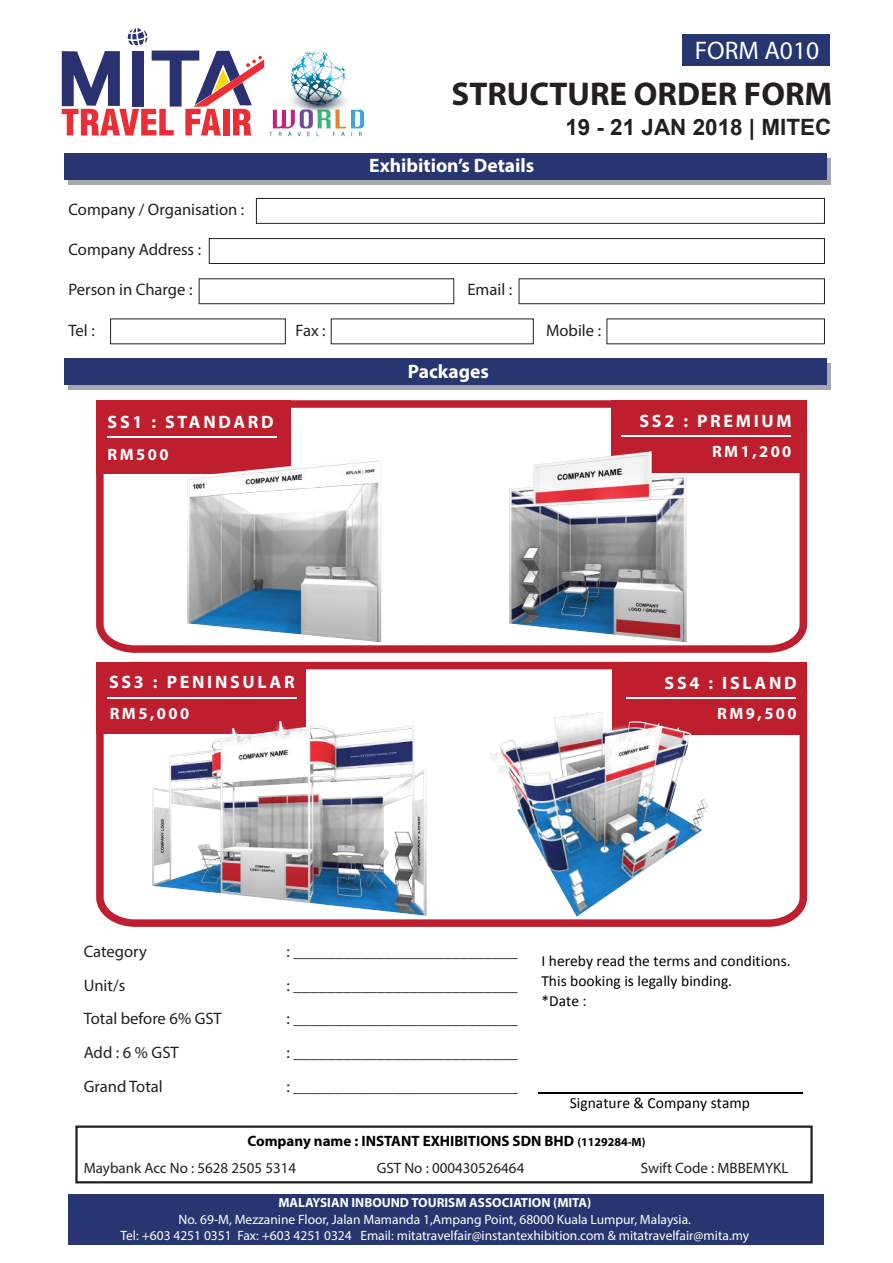
<style>
.page{position:relative;width:893px;height:1263px;background:#fff}
.page>*{position:absolute;margin:0;border:0;box-sizing:border-box;transform-origin:0 0}
.t1{font:700 33px "Myriad Pro";color:#231f20}
.t2{font:25.5px "Myriad Pro";color:#fff}
.t3{font:700 22.5px "Arial";color:#231f20}
.t4{font:700 19.5px "Myriad Pro";color:#fff}
.t5{font:700 18px "Myriad Pro";letter-spacing:.15em;color:#fff}
.t6{font:16.65px "Myriad Pro";color:#231f20}
.t7{font:700 16.5px "Myriad Pro";letter-spacing:.15em;color:#fff}
.t8{font:15.45px/20.4px "Calibri";color:#000}
.t9{font:700 15px/26.5px "Myriad Pro";color:#000}
.t10{font:15px "Myriad Pro";color:#231f20}
.t11{font:13.5px/16.2px "Myriad Pro";color:#fff;text-align:center}
.t12{font:700 13.2px "Myriad Pro";color:#fff}
.s1{font-size:12px}
.s2{font-weight:400;color:#231f20}
</style>
<div class="page">
<hr style="left:539px;top:1092px;width:264px;height:1px;background:#000">
<div style="left:256px;top:198px;width:569px;height:26px;border:1px solid #231f20"></div>
<div style="left:209px;top:238px;width:616px;height:26px;border:1px solid #231f20"></div>
<div style="left:199px;top:278px;width:255px;height:26px;border:1px solid #231f20"></div>
<div style="left:519px;top:278px;width:306px;height:26px;border:1px solid #231f20"></div>
<div style="left:68px;top:1194px;width:756px;height:51px;background:#273571"></div>
<div style="left:69px;top:158px;width:762px;height:27px;background:#a6a8ab"></div>
<div style="left:64px;top:153px;width:762px;height:27px;background:#273571"></div>
<svg style="left:62px;top:28px;width:200px;height:107px"></svg>
<div style="left:683px;top:34px;width:147px;height:32px;background:#273571"></div>
<div style="left:69px;top:363px;width:762px;height:27px;background:#a6a8ab"></div>
<div style="left:64px;top:358px;width:762px;height:27px;background:#273571"></div>
<div style="left:75px;top:1125px;width:738px;height:58px;border:2px solid #231f20"></div>
<svg style="left:96px;top:661px;width:712px;height:266px"></svg>
<svg style="left:96px;top:400px;width:712px;height:253px"></svg>
<div style="left:96px;top:400px;width:195px;height:74px;background:#be1e2d"></div>
<div style="left:612px;top:400px;width:195px;height:72px;background:#be1e2d"></div>
<div style="left:96px;top:662px;width:210px;height:71px;background:#be1e2d"></div>
<div style="left:613px;top:662px;width:194px;height:73px;background:#be1e2d"></div>
<hr style="left:108px;top:437px;width:169px;height:1px;background:#fff">
<hr style="left:621px;top:435px;width:170px;height:1px;background:#fff">
<hr style="left:627px;top:697px;width:169px;height:1px;background:#fff">
<hr style="left:108px;top:697px;width:189px;height:1px;background:#fff">
<img style="left:464px;top:446px;width:267px;height:203px">
<img style="left:142px;top:713px;width:293px;height:214px">
<img style="left:460px;top:707px;width:286px;height:216px">
<img style="left:145px;top:446px;width:278px;height:207px">
<img style="left:262px;top:50px;width:103px;height:87px">
<h2 class="t2" style="left:695px;top:35px;width:126px">FORM A010</h2>
<h1 class="t1" style="left:452px;top:73px;width:382px">STRUCTURE ORDER FORM</h1>
<p class="t6" style="left:68px;top:199px;width:177px">Company / Organisation :</p>
<p class="t6" style="left:68px;top:239px;width:134px">Company Address :</p>
<p class="t4" style="left:369px;top:153px;width:167px">Exhibition’s Details</p>
<p class="t6" style="left:68px;top:280px;width:125px">Person in Charge :</p>
<p class="t6" style="left:467px;top:280px;width:46px">Email :</p>
<h3 class="t3" style="left:565px;top:113px;width:267px">19 - 21 JAN 2018 | MITEC</h3>
<p class="t6" style="left:68px;top:320px;width:28px">Tel :</p>
<p class="t6" style="left:296px;top:320px;width:32px">Fax :</p>
<p class="t6" style="left:546px;top:320px;width:57px">Mobile :</p>
<p class="t5" style="left:108px;top:410px;width:168px">SS1 : STANDARD</p>
<p class="t7" style="left:107px;top:443px;width:63px">RM500</p>
<p class="t5" style="left:109px;top:670px;width:187px">SS3 : PENINSULAR</p>
<p class="t7" style="left:110px;top:702px;width:81px">RM5,000</p>
<p class="t4" style="left:408px;top:359px;width:83px">Packages</p>
<p class="t5" style="left:640px;top:409px;width:154px">SS2 : PREMIUM</p>
<p class="t7" style="left:712px;top:441px;width:81px">RM1,200</p>
<p class="t5" style="left:665px;top:671px;width:133px">SS4 : ISLAND</p>
<p class="t7" style="left:717px;top:703px;width:81px">RM9,500</p>
<p class="t6" style="left:84px;top:941px;width:65px">Category</p>
<p class="t6" style="left:287px;top:941px;width:233px">: ___________________________</p>
<p class="t6" style="left:84px;top:975px;width:43px">Unit/s</p>
<p class="t6" style="left:287px;top:975px;width:233px">: ___________________________</p>
<p class="t6" style="left:84px;top:1009px;width:140px">Total before 6% GST</p>
<p class="t6" style="left:287px;top:1009px;width:233px">: ___________________________</p>
<p class="t6" style="left:84px;top:1042px;width:97px">Add : 6 % GST</p>
<p class="t6" style="left:287px;top:1042px;width:233px">: ___________________________</p>
<p class="t6" style="left:84px;top:1076px;width:81px">Grand Total</p>
<p class="t6" style="left:287px;top:1076px;width:233px">: ___________________________</p>
<p class="t8" style="left:541px;top:950px;width:251px">I hereby read the terms and conditions.<br>This booking is legally binding.<br>*Date :</p>
<p class="t8" style="left:570px;top:1093px;width:182px">Signature &amp; Company stamp</p>
<p class="t9" style="left:84px;top:1128px;width:563px;text-indent:164px">Company name : INSTANT EXHIBITIONS SDN BHD <span class="s1">(1129284-M)<br></span><span class="s2">Maybank Acc No : 5628 2505 5314</span></p>
<p class="t10" style="left:377px;top:1159px;width:149px">GST No : 000430526464</p>
<p class="t10" style="left:641px;top:1159px;width:149px">Swift Code : MBBEMYKL</p>
<p class="t12" style="left:278px;top:1194px;width:314px">MALAYSIAN INBOUND TOURISM ASSOCIATION (MITA)</p>
<p class="t11" style="left:120px;top:1211px;width:630px">No. 69-M, Mezzanine Floor, Jalan Mamanda 1,Ampang Point, 68000 Kuala Lumpur, Malaysia.<br>Tel: +603 4251 0351 Fax: +603 4251 0324 Email: mitatravelfair@instantexhibition.com &amp; mitatravelfair@mita.my</p>
</div>
